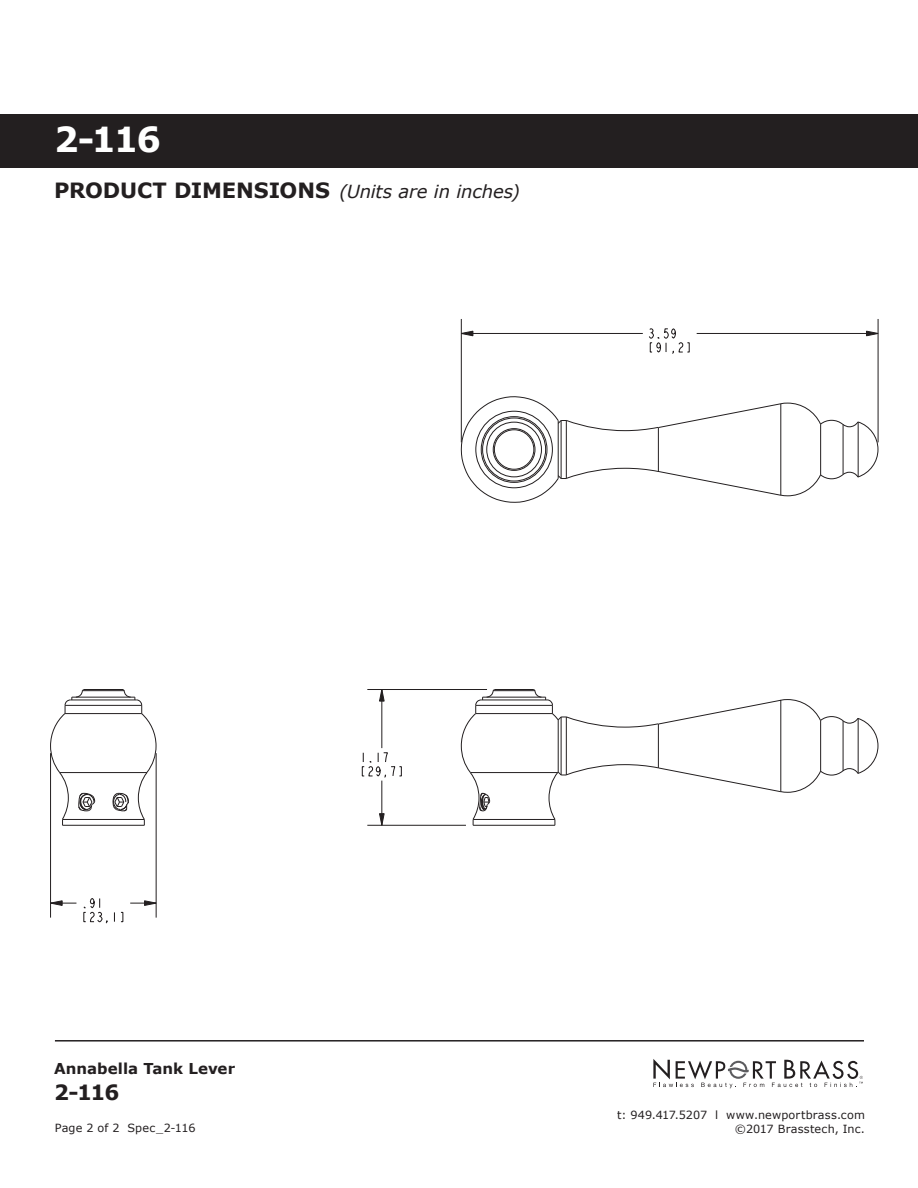
<style>
.page{position:relative;width:918px;height:1188px;background:#fff}
.page>*{position:absolute;margin:0;border:0;box-sizing:border-box;transform-origin:0 0}
.t1{font:700 34.5px "Verdana";color:#fff}
.t2{font:700 21px "Verdana";color:#231f20}
.t3{font:italic 18px "Verdana";letter-spacing:-.01em;color:#231f20}
.t4{font:700 15px "Verdana";color:#231f20}
.t5{font:11.25px "Verdana";letter-spacing:.015em;color:#231f20}
.s1{font-weight:700;font-style:normal;font-size:21px}
</style>
<div class="page">
<svg style="left:653px;top:1059px;width:210px;height:29px"></svg>
<hr style="left:55px;top:1040px;width:809px;height:2px;background:#231f20">
<div style="left:0;top:114px;width:918px;height:54px;background:#231f20"></div>
<svg style="left:83px;top:898px;width:25px;height:26px"></svg>
<svg style="left:114px;top:912px;width:9px;height:10px"></svg>
<svg style="left:362px;top:752px;width:40px;height:26px"></svg>
<svg style="left:379px;top:813px;width:6px;height:12px"></svg>
<svg style="left:379px;top:690px;width:6px;height:12px"></svg>
<svg style="left:649px;top:328px;width:41px;height:26px"></svg>
<svg style="left:462px;top:330px;width:12px;height:7px"></svg>
<svg style="left:866px;top:330px;width:12px;height:7px"></svg>
<hr style="left:382px;top:690px;width:1px;height:58px;background:#231f20">
<hr style="left:382px;top:781px;width:1px;height:44px;background:#231f20">
<hr style="left:367px;top:825px;width:99px;height:1px;background:#231f20">
<hr style="left:367px;top:689px;width:120px;height:1px;background:#231f20">
<hr style="left:461px;top:319px;width:1px;height:123px;background:#231f20">
<hr style="left:697px;top:333px;width:181px;height:1px;background:#231f20">
<hr style="left:461px;top:333px;width:182px;height:1px;background:#231f20">
<hr style="left:878px;top:319px;width:1px;height:123px;background:#231f20">
<hr style="left:50px;top:753px;width:1px;height:165px;background:#231f20">
<svg style="left:130px;top:900px;width:26px;height:6px"></svg>
<svg style="left:51px;top:900px;width:25px;height:6px"></svg>
<hr style="left:156px;top:753px;width:1px;height:165px;background:#231f20">
<hr style="left:473px;top:825px;width:82px;height:1px;background:#231f20">
<hr style="left:473px;top:819px;width:82px;height:1px;background:#231f20">
<hr style="left:470px;top:772px;width:88px;height:1px;background:#231f20">
<hr style="left:476px;top:713px;width:76px;height:1px;background:#231f20">
<hr style="left:476px;top:705px;width:76px;height:1px;background:#231f20">
<hr style="left:481px;top:700px;width:66px;height:1px;background:#231f20">
<hr style="left:483px;top:697px;width:63px;height:1px;background:#231f20">
<hr style="left:493px;top:690px;width:42px;height:1px;background:#231f20">
<hr style="left:494px;top:689px;width:40px;height:1px;background:#231f20">
<hr style="left:63px;top:825px;width:81px;height:1px;background:#231f20">
<hr style="left:63px;top:819px;width:81px;height:1px;background:#231f20">
<hr style="left:60px;top:772px;width:87px;height:1px;background:#231f20">
<hr style="left:65px;top:713px;width:77px;height:1px;background:#231f20">
<hr style="left:65px;top:705px;width:77px;height:1px;background:#231f20">
<hr style="left:70px;top:700px;width:66px;height:1px;background:#231f20">
<hr style="left:72px;top:697px;width:63px;height:1px;background:#231f20">
<hr style="left:82px;top:690px;width:42px;height:1px;background:#231f20">
<hr style="left:84px;top:689px;width:39px;height:1px;background:#231f20">
<svg style="left:533px;top:689px;width:346px;height:136px"></svg>
<svg style="left:461px;top:396px;width:418px;height:107px"></svg>
<svg style="left:461px;top:689px;width:34px;height:136px"></svg>
<svg style="left:112px;top:689px;width:45px;height:136px"></svg>
<svg style="left:50px;top:689px;width:45px;height:136px"></svg>
<h1 class="t1" style="left:54px;top:115px;width:109px">2-116</h1>
<h3 class="t3" style="left:54px;top:179px;width:467px"><span class="s1">PRODUCT DIMENSIONS</span> (Units are in inches)</h3>
<h3 class="t4" style="left:54px;top:1058px;width:183px">Annabella Tank Lever</h3>
<h2 class="t2" style="left:54px;top:1077px;width:67px">2-116</h2>
<p class="t5" style="left:617px;top:1108px;width:249px">t: 949.417.5207 l www.newportbrass.com</p>
<p class="t5" style="left:55px;top:1120px;width:142px">Page 2 of 2 Spec_2-116</p>
<p class="t5" style="left:735px;top:1121px;width:132px">©2017 Brasstech, Inc.</p>
</div>
